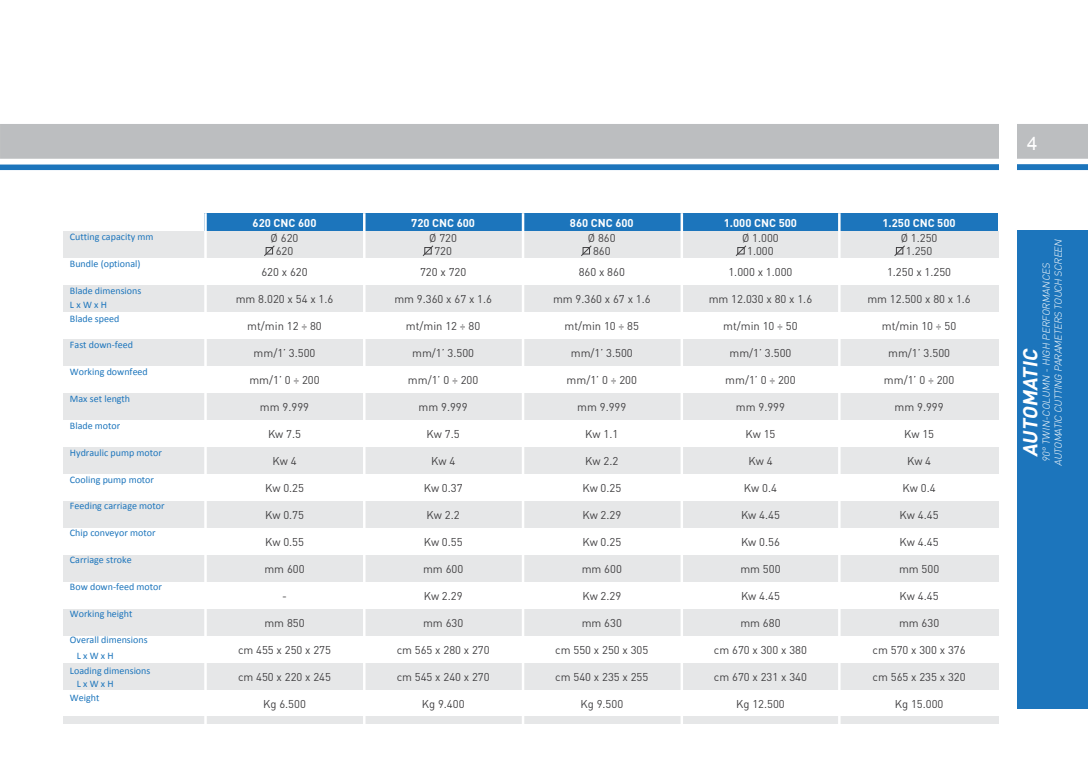
<style>
.page{position:relative;width:1088px;height:780px;background:#fff}
.page>*{position:absolute;margin:0;border:0;box-sizing:border-box;transform-origin:0 0}
.t1{font:italic 700 20px "DIN Pro";color:#fff}
.t2{font:18.75px "Arial";color:#fff}
.t3{font:11.25px/13.5px "DIN Pro";color:#414042;text-align:center}
.t4{font:700 11.25px "DIN Pro";color:#fff}
.t5{font:10px/14.4px "Calibri";color:#1c75bc}
.t6{font:italic 300 10px/12px "DIN Pro";color:#fff}
</style>
<div class="page">
<div style="left:0;top:124px;width:1088px;height:35px;background:#bcbec0"></div>
<div style="left:0;top:164px;width:1088px;height:6px;background:#1c75bc"></div>
<div style="left:999px;top:120px;width:18px;height:54px;background:#fff"></div>
<div style="left:1017px;top:230px;width:71px;height:479px;background:#1c75bc"></div>
<div style="left:63px;top:716px;width:935px;height:7px;background:#e6e7e8"></div>
<div style="left:63px;top:608px;width:935px;height:27px;background:#e6e7e8"></div>
<div style="left:63px;top:662px;width:935px;height:27px;background:#e6e7e8"></div>
<div style="left:63px;top:500px;width:935px;height:27px;background:#e6e7e8"></div>
<div style="left:63px;top:554px;width:935px;height:27px;background:#e6e7e8"></div>
<div style="left:63px;top:231px;width:935px;height:26px;background:#e6e7e8"></div>
<div style="left:63px;top:285px;width:935px;height:26px;background:#e6e7e8"></div>
<div style="left:63px;top:339px;width:935px;height:26px;background:#e6e7e8"></div>
<div style="left:63px;top:393px;width:935px;height:26px;background:#e6e7e8"></div>
<div style="left:63px;top:446px;width:935px;height:27px;background:#e6e7e8"></div>
<svg style="left:264px;top:245px;width:11px;height:11px"></svg>
<svg style="left:581px;top:245px;width:11px;height:11px"></svg>
<svg style="left:735px;top:245px;width:12px;height:11px"></svg>
<svg style="left:894px;top:245px;width:11px;height:11px"></svg>
<div style="left:204px;top:213px;width:794px;height:18px;background:#1c75bc"></div>
<hr style="left:204px;top:213px;width:3px;height:514px;background:#fff">
<hr style="left:363px;top:213px;width:2px;height:514px;background:#fff">
<hr style="left:522px;top:213px;width:2px;height:514px;background:#fff">
<hr style="left:680px;top:213px;width:3px;height:514px;background:#fff">
<hr style="left:838px;top:213px;width:2px;height:514px;background:#fff">
<svg style="left:422px;top:245px;width:12px;height:11px"></svg>
<p class="t5" style="left:70px;top:229px;width:85px">Cutting capacity mm</p>
<p class="t5" style="left:70px;top:256px;width:72px">Bundle (optional)</p>
<p class="t5" style="left:70px;top:283px;width:73px">Blade dimensions<br>L x W x H</p>
<p class="t5" style="left:70px;top:311px;width:51px">Blade speed</p>
<p class="t5" style="left:70px;top:338px;width:65px">Fast down-feed</p>
<p class="t5" style="left:70px;top:365px;width:79px">Working downfeed</p>
<p class="t5" style="left:70px;top:391px;width:62px">Max set length</p>
<p class="t5" style="left:70px;top:418px;width:52px">Blade motor</p>
<p class="t5" style="left:70px;top:445px;width:93px">Hydraulic pump motor</p>
<p class="t5" style="left:70px;top:472px;width:86px">Cooling pump motor</p>
<p class="t5" style="left:70px;top:499px;width:96px">Feeding carriage motor</p>
<p class="t5" style="left:70px;top:525px;width:87px">Chip conveyor motor</p>
<p class="t5" style="left:70px;top:552px;width:63px">Carriage stroke</p>
<p class="t5" style="left:70px;top:579px;width:93px">Bow down-feed motor</p>
<p class="t5" style="left:70px;top:606px;width:64px">Working height</p>
<p class="t5" style="left:70px;top:633px;width:79px">Overall dimensions</p>
<p class="t5" style="left:77px;top:648px;width:39px">L x W x H</p>
<p class="t5" style="left:70px;top:663px;width:82px">Loading dimensions</p>
<p class="t5" style="left:70px;top:677px;width:45px;line-height:13.5px;text-indent:7px">L x W x H<br>Weight</p>
<p class="t4" style="left:253px;top:216px;width:65px">620 CNC 600</p>
<p class="t4" style="left:411px;top:216px;width:65px">720 CNC 600</p>
<p class="t4" style="left:570px;top:216px;width:65px">860 CNC 600</p>
<p class="t4" style="left:724px;top:216px;width:75px">1.000 CNC 500</p>
<p class="t4" style="left:882px;top:216px;width:75px">1.250 CNC 500</p>
<p class="t3" style="left:271px;top:230px;width:29px">Ø 620<br>620</p>
<p class="t3" style="left:261px;top:265px;width:48px">620 x 620</p>
<p class="t3" style="left:236px;top:292px;width:99px">mm 8.020 x 54 x 1.6</p>
<p class="t3" style="left:247px;top:319px;width:76px">mt/min 12 ÷ 80</p>
<p class="t3" style="left:254px;top:346px;width:63px">mm/1’ 3.500</p>
<p class="t3" style="left:249px;top:373px;width:72px">mm/1’ 0 ÷ 200</p>
<p class="t3" style="left:260px;top:400px;width:51px">mm 9.999</p>
<p class="t3" style="left:268px;top:427px;width:35px">Kw 7.5</p>
<p class="t3" style="left:272px;top:454px;width:26px">Kw 4</p>
<p class="t3" style="left:265px;top:481px;width:40px">Kw 0.25</p>
<p class="t3" style="left:265px;top:508px;width:40px">Kw 0.75</p>
<p class="t3" style="left:265px;top:535px;width:40px">Kw 0.55</p>
<p class="t3" style="left:264px;top:562px;width:42px">mm 600</p>
<p class="t3" style="left:282px;top:589px;width:6px">-</p>
<p class="t3" style="left:264px;top:616px;width:42px">mm 850</p>
<p class="t3" style="left:238px;top:643px;width:95px">cm 455 x 250 x 275</p>
<p class="t3" style="left:238px;top:670px;width:95px">cm 450 x 220 x 245</p>
<p class="t3" style="left:263px;top:697px;width:44px">Kg 6.500</p>
<p class="t3" style="left:429px;top:230px;width:29px">Ø 720<br>720</p>
<p class="t3" style="left:420px;top:265px;width:48px">720 x 720</p>
<p class="t3" style="left:394px;top:292px;width:99px">mm 9.360 x 67 x 1.6</p>
<p class="t3" style="left:406px;top:319px;width:76px">mt/min 12 ÷ 80</p>
<p class="t3" style="left:412px;top:346px;width:63px">mm/1’ 3.500</p>
<p class="t3" style="left:408px;top:373px;width:72px">mm/1’ 0 ÷ 200</p>
<p class="t3" style="left:419px;top:400px;width:51px">mm 9.999</p>
<p class="t3" style="left:427px;top:427px;width:35px">Kw 7.5</p>
<p class="t3" style="left:431px;top:454px;width:26px">Kw 4</p>
<p class="t3" style="left:424px;top:481px;width:40px">Kw 0.37</p>
<p class="t3" style="left:427px;top:508px;width:35px">Kw 2.2</p>
<p class="t3" style="left:424px;top:535px;width:40px">Kw 0.55</p>
<p class="t3" style="left:423px;top:562px;width:42px">mm 600</p>
<p class="t3" style="left:424px;top:589px;width:40px">Kw 2.29</p>
<p class="t3" style="left:423px;top:616px;width:42px">mm 630</p>
<p class="t3" style="left:397px;top:643px;width:95px">cm 565 x 280 x 270</p>
<p class="t3" style="left:397px;top:670px;width:95px">cm 545 x 240 x 270</p>
<p class="t3" style="left:422px;top:697px;width:44px">Kg 9.400</p>
<p class="t3" style="left:588px;top:230px;width:29px">Ø 860<br>860</p>
<p class="t3" style="left:579px;top:265px;width:48px">860 x 860</p>
<p class="t3" style="left:553px;top:292px;width:99px">mm 9.360 x 67 x 1.6</p>
<p class="t3" style="left:564px;top:319px;width:76px">mt/min 10 ÷ 85</p>
<p class="t3" style="left:571px;top:346px;width:63px">mm/1’ 3.500</p>
<p class="t3" style="left:567px;top:373px;width:72px">mm/1’ 0 ÷ 200</p>
<p class="t3" style="left:577px;top:400px;width:51px">mm 9.999</p>
<p class="t3" style="left:585px;top:427px;width:35px">Kw 1.1</p>
<p class="t3" style="left:585px;top:454px;width:35px">Kw 2.2</p>
<p class="t3" style="left:582px;top:481px;width:40px">Kw 0.25</p>
<p class="t3" style="left:582px;top:508px;width:40px">Kw 2.29</p>
<p class="t3" style="left:582px;top:535px;width:40px">Kw 0.25</p>
<p class="t3" style="left:582px;top:562px;width:42px">mm 600</p>
<p class="t3" style="left:582px;top:589px;width:40px">Kw 2.29</p>
<p class="t3" style="left:582px;top:616px;width:42px">mm 630</p>
<p class="t3" style="left:555px;top:643px;width:95px">cm 550 x 250 x 305</p>
<p class="t3" style="left:555px;top:670px;width:95px">cm 540 x 235 x 255</p>
<p class="t3" style="left:580px;top:697px;width:44px">Kg 9.500</p>
<p class="t3" style="left:742px;top:230px;width:38px">Ø 1.000<br>1.000</p>
<p class="t3" style="left:728px;top:265px;width:66px">1.000 x 1.000</p>
<p class="t3" style="left:709px;top:292px;width:105px">mm 12.030 x 80 x 1.6</p>
<p class="t3" style="left:723px;top:319px;width:76px">mt/min 10 ÷ 50</p>
<p class="t3" style="left:729px;top:346px;width:63px">mm/1’ 3.500</p>
<p class="t3" style="left:725px;top:373px;width:72px">mm/1’ 0 ÷ 200</p>
<p class="t3" style="left:736px;top:400px;width:51px">mm 9.999</p>
<p class="t3" style="left:745px;top:427px;width:32px">Kw 15</p>
<p class="t3" style="left:748px;top:454px;width:26px">Kw 4</p>
<p class="t3" style="left:744px;top:481px;width:35px">Kw 0.4</p>
<p class="t3" style="left:741px;top:508px;width:40px">Kw 4.45</p>
<p class="t3" style="left:741px;top:535px;width:40px">Kw 0.56</p>
<p class="t3" style="left:740px;top:562px;width:42px">mm 500</p>
<p class="t3" style="left:741px;top:589px;width:40px">Kw 4.45</p>
<p class="t3" style="left:740px;top:616px;width:42px">mm 680</p>
<p class="t3" style="left:714px;top:643px;width:95px">cm 670 x 300 x 380</p>
<p class="t3" style="left:714px;top:670px;width:95px">cm 670 x 231 x 340</p>
<p class="t3" style="left:736px;top:697px;width:50px">Kg 12.500</p>
<p class="t3" style="left:901px;top:230px;width:38px">Ø 1.250<br>1.250</p>
<p class="t3" style="left:887px;top:265px;width:66px">1.250 x 1.250</p>
<p class="t3" style="left:867px;top:292px;width:105px">mm 12.500 x 80 x 1.6</p>
<p class="t3" style="left:882px;top:319px;width:76px">mt/min 10 ÷ 50</p>
<p class="t3" style="left:888px;top:346px;width:63px">mm/1’ 3.500</p>
<p class="t3" style="left:884px;top:373px;width:72px">mm/1’ 0 ÷ 200</p>
<p class="t3" style="left:894px;top:400px;width:51px">mm 9.999</p>
<p class="t3" style="left:904px;top:427px;width:32px">Kw 15</p>
<p class="t3" style="left:907px;top:454px;width:26px">Kw 4</p>
<p class="t3" style="left:902px;top:481px;width:35px">Kw 0.4</p>
<p class="t3" style="left:899px;top:508px;width:40px">Kw 4.45</p>
<p class="t3" style="left:899px;top:535px;width:40px">Kw 4.45</p>
<p class="t3" style="left:899px;top:562px;width:42px">mm 500</p>
<p class="t3" style="left:899px;top:589px;width:40px">Kw 4.45</p>
<p class="t3" style="left:899px;top:616px;width:42px">mm 630</p>
<p class="t3" style="left:872px;top:643px;width:95px">cm 570 x 300 x 376</p>
<p class="t3" style="left:872px;top:670px;width:95px">cm 565 x 235 x 320</p>
<p class="t3" style="left:895px;top:697px;width:50px">Kg 15.000</p>
<h2 class="t2" style="left:1027px;top:131px;width:12px">4</h2>
<p class="t6" style="left:1039px;top:466px;width:230px;text-indent:4px;rotate:-90deg">90° TWIN-COLUMN - HIGH PERFORMANCES<br>AUTOMATIC CUTTING PARAMETERS TOUCH SCREEN</p>
<h1 class="t1" style="left:1017px;top:457px;width:114px;rotate:-90deg">AUTOMATIC</h1>
</div>
